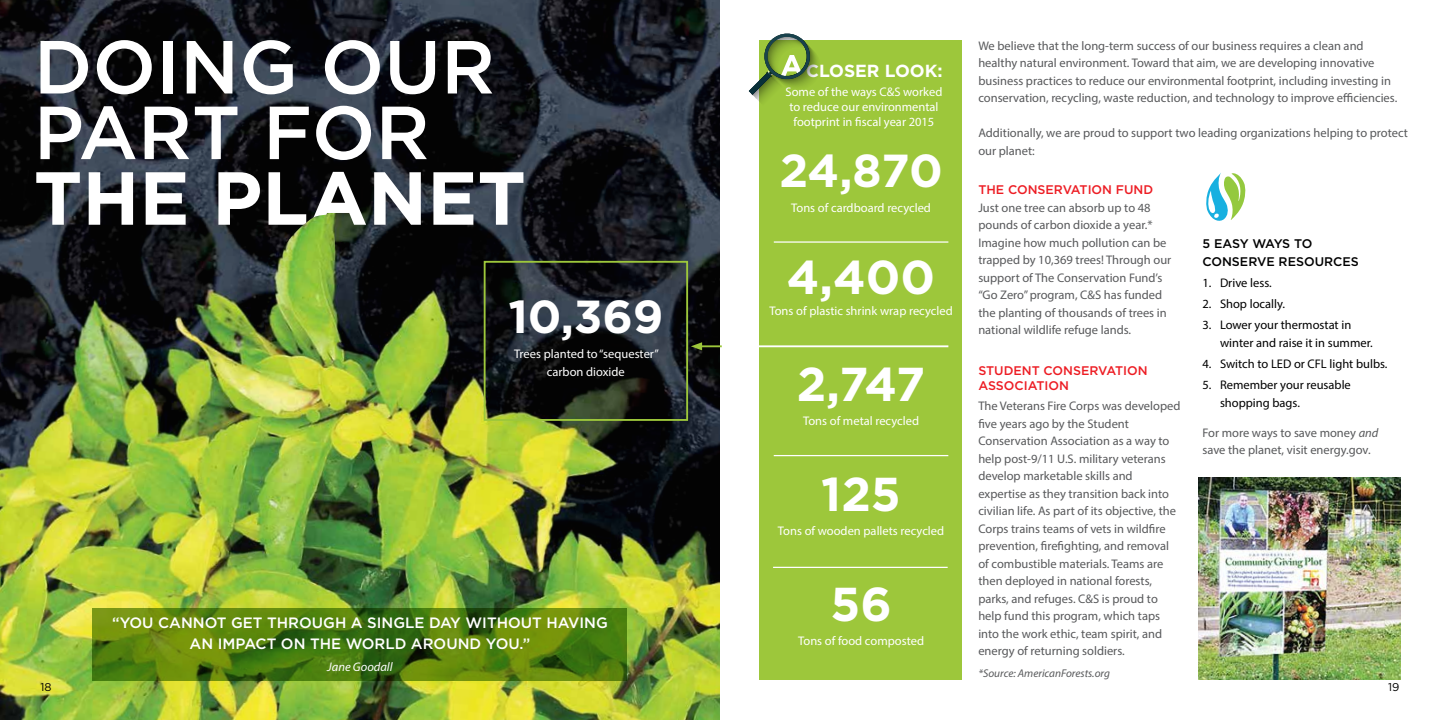
<style>
.page{position:relative;width:1440px;height:720px;background:#fff}
.page>*{position:absolute;margin:0;border:0;box-sizing:border-box;transform-origin:0 0}
.t1{font:500 75px/65.6px "Gotham";color:#fff}
.t2{font:700 75px "Gotham";color:#fff}
.t3{font:700 47.5px "Gotham";color:#fff}
.t4{font:700 46.25px "Gotham";letter-spacing:-.01em;color:#fff}
.t5{font:700 17.5px "Gotham";color:#fff}
.t6{font:500 15px/21.2px "Gotham";color:#fff;text-align:center}
.t7{font:12.5px/17.5px "Myriad Pro";color:#58595b}
.t8{font:12.5px/15px "Myriad Pro";color:#fff;text-align:center}
.t9{font:12.5px/17.5px "Myriad Pro";color:#000}
.t10{font:500 12.5px/15px "Gotham";color:#ed1d24}
.t11{font:500 12.5px/17.5px "Gotham";color:#000}
.t12{font:italic 12.5px "Myriad Pro";color:#fff}
.t13{font:italic 11.25px "Myriad Pro";color:#58595b}
.t14{font:11.25px "Gotham";color:#000}
.s1{font-style:italic}
</style>
<div class="page">
<img style="left:0;top:0;width:720px;height:720px">
<hr style="left:699px;top:345px;width:23px;height:2px;background:#9dc73b">
<svg style="left:691px;top:342px;width:11px;height:8px"></svg>
<svg style="left:93px;top:608px;width:534px;height:72px;background:#527c0d"></svg>
<div style="left:484px;top:261px;width:204px;height:160px;border:2px solid #9dc73b"></div>
<img style="left:281px;top:214px;width:54px;height:47px">
<div style="left:759px;top:40px;width:203px;height:639px;background:#9dc73b"></div>
<hr style="left:774px;top:241px;width:174px;height:2px;background:#fff">
<hr style="left:774px;top:455px;width:174px;height:1px;background:#fff">
<hr style="left:773px;top:567px;width:175px;height:1px;background:#fff">
<hr style="left:759px;top:345px;width:189px;height:2px;background:#fff">
<svg style="left:1206px;top:173px;width:40px;height:48px"></svg>
<img style="left:1198px;top:477px;width:203px;height:203px">
<svg style="left:749px;top:33px;width:69px;height:69px"></svg>
<h1 class="t1" style="left:34px;top:33px;width:463px">DOING OUR<br>PART FOR</h1>
<h1 class="t2" style="left:34px;top:148px;width:494px">THE PLANET</h1>
<h3 class="t4" style="left:508px;top:285px;width:157px">10,369</h3>
<p class="t8" style="left:514px;top:344px;width:146px;line-height:18.8px">Trees planted to “sequester” carbon dioxide</p>
<p class="t14" style="left:41px;top:680px;width:13px">18</p>
<p class="t6" style="left:112px;top:612px;width:497px">“YOU CANNOT GET THROUGH A SINGLE DAY WITHOUT HAVING<br>AN IMPACT ON THE WORLD AROUND YOU.”</p>
<p class="t12" style="left:327px;top:659px;width:67px">Jane Goodall</p>
<h3 class="t5" style="left:806px;top:59px;width:138px">CLOSER LOOK:</h3>
<p class="t8" style="left:785px;top:84px;width:158px">Some of the ways C&amp;S worked to reduce our environmental footprint in fiscal year 2015</p>
<h3 class="t4" style="left:779px;top:140px;width:165px">24,870</h3>
<p class="t8" style="left:791px;top:200px;width:141px">Tons of cardboard recycled</p>
<h2 class="t3" style="left:787px;top:246px;width:150px">4,400</h2>
<p class="t8" style="left:769px;top:303px;width:185px">Tons of plastic shrink wrap recycled</p>
<h2 class="t3" style="left:797px;top:353px;width:130px">2,747</h2>
<p class="t8" style="left:803px;top:413px;width:118px">Tons of metal recycled</p>
<h2 class="t3" style="left:821px;top:463px;width:81px">125</h2>
<p class="t8" style="left:778px;top:523px;width:168px">Tons of wooden pallets recycled</p>
<h2 class="t3" style="left:830px;top:573px;width:63px">56</h2>
<p class="t8" style="left:798px;top:633px;width:127px">Tons of food composted</p>
<p class="t7" style="left:978px;top:37px;width:420px">We believe that the long-term success of our business requires a clean and healthy natural environment. Toward that aim, we are developing innovative business practices to reduce our environmental footprint, including investing in conservation, recycling, waste reduction, and technology to improve efficiencies.</p>
<p class="t7" style="left:978px;top:124px;width:431px">Additionally, we are proud to support two leading organizations helping to protect our planet:</p>
<p class="t10" style="left:978px;top:182px;width:176px">THE CONSERVATION FUND</p>
<p class="t7" style="left:978px;top:198px;width:195px">Just one tree can absorb up to 48 pounds of carbon dioxide a year.* Imagine how much pollution can be trapped by 10,369 trees! Through our support of The Conservation Fund’s “Go Zero” program, C&amp;S has funded the planting of thousands of trees in national wildlife refuge lands.</p>
<p class="t10" style="left:978px;top:363px;width:171px">STUDENT CONSERVATION<br>ASSOCIATION</p>
<p class="t7" style="left:978px;top:397px;width:204px">The Veterans Fire Corps was developed five years ago by the Student Conservation Association as a way to help post-9/11 U.S. military veterans develop marketable skills and expertise as they transition back into civilian life. As part of its objective, the Corps trains teams of vets in wildfire prevention, firefighting, and removal of combustible materials. Teams are then deployed in national forests, parks, and refuges. C&amp;S is proud to help fund this program, which taps into the work ethic, team spirit, and energy of returning soldiers.</p>
<p class="t13" style="left:978px;top:666px;width:133px">*Source: AmericanForests.org</p>
<p class="t11" style="left:1202px;top:235px;width:158px">5 EASY WAYS TO<br>CONSERVE RESOURCES</p>
<p class="t9" style="left:1202px;top:274px;width:71px">1. Drive less.</p>
<p class="t9" style="left:1202px;top:295px;width:84px">2. Shop locally.</p>
<p class="t9" style="left:1220px;top:316px;width:154px;text-indent:-18px">3. Lower your thermostat in winter and raise it in summer.</p>
<p class="t9" style="left:1202px;top:355px;width:187px">4. Switch to LED or CFL light bulbs.</p>
<p class="t9" style="left:1220px;top:376px;width:132px;text-indent:-18px">5. Remember your reusable shopping bags.</p>
<p class="t7" style="left:1202px;top:424px;width:177px">For more ways to save money <span class="s1">and </span>save the planet, visit energy.gov.</p>
<p class="t14" style="left:1388px;top:680px;width:13px">19</p>
</div>
